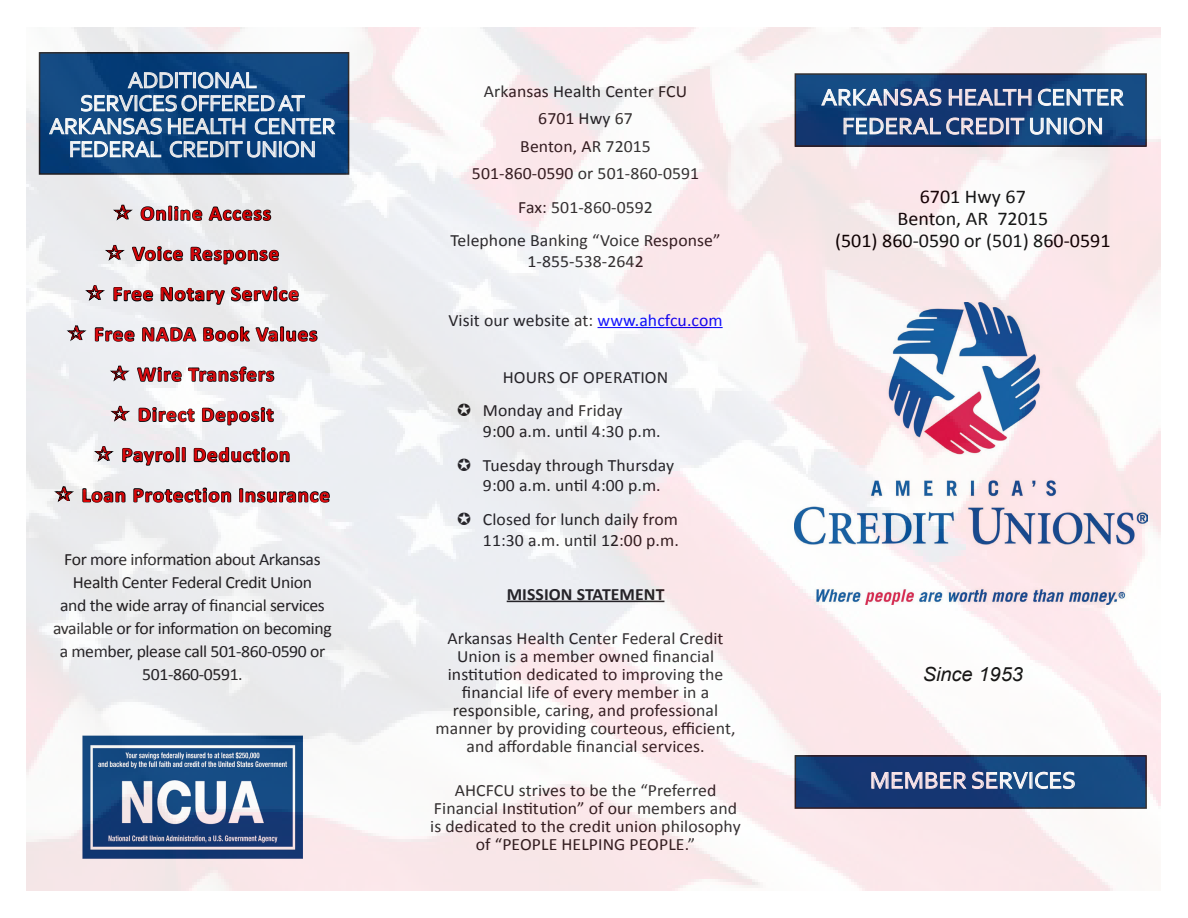
<style>
.page{position:relative;width:1188px;height:918px;background:#fff}
.page>*{position:absolute;margin:0;border:0;box-sizing:border-box;transform-origin:0 0}
.t1{font:24px/28.8px "Corbel";color:#fff;text-align:center}
.t2{font:23.25px/23px "Corbel";letter-spacing:-.02em;color:#fff;text-align:center}
.t3{font:700 20.1px/40.2px "Calibri";letter-spacing:.05em;color:#eb0000;text-align:center}
.t4{font:19.5px/22px "Calibri";color:#000;text-align:center}
.t5{font:italic 19.5px "Arial";color:#000}
.t6{font:17.25px/18px "Calibri";letter-spacing:.005em;color:#231f20;text-align:center}
.t7{font:17.25px/23px "Calibri";letter-spacing:-.02em;color:#231f20;text-align:center}
.t8{font:700 17.25px "Calibri";letter-spacing:.005em;color:#231f20}
.s1{color:#00f}
</style>
<div class="page">
<img style="left:27px;top:27px;width:1134px;height:864px">
<svg style="left:111px;top:199px;width:161px;height:24px;background:#b2b3b5"></svg>
<svg style="left:103px;top:238px;width:177px;height:29px;background:#b9babc"></svg>
<svg style="left:83px;top:282px;width:217px;height:31px;background:#bfc0c2"></svg>
<svg style="left:64px;top:319px;width:255px;height:29px"></svg>
<svg style="left:108px;top:360px;width:168px;height:31px"></svg>
<svg style="left:108px;top:403px;width:167px;height:24px"></svg>
<svg style="left:92px;top:444px;width:199px;height:29px;background:#bbbdc0"></svg>
<svg style="left:52px;top:484px;width:74px;height:20px"></svg>
<svg style="left:458px;top:404px;width:31px;height:13px"></svg>
<svg style="left:458px;top:458px;width:31px;height:14px"></svg>
<svg style="left:458px;top:512px;width:31px;height:14px"></svg>
<p class="t2" style="left:49px;top:68px;width:288px">ADDITIONAL<br>SERVICES OFFERED AT<br>ARKANSAS HEALTH CENTER<br>FEDERAL CREDIT UNION</p>
<p class="t3" style="left:82px;top:192px;width:250px">Online Access<br>Voice Response<br>Free Notary Service<br>Free NADA Book Values<br>Wire Transfers<br>Direct Deposit<br>Payroll Deduction<br>Loan Protection Insurance</p>
<p class="t7" style="left:53px;top:547px;width:280px">For more information about Arkansas Health Center Federal Credit Union<br>and the wide array of financial services available or for information on becoming a member, please call 501-860-0590 or 501-860-0591.</p>
<p class="t6" style="left:472px;top:77px;width:229px;line-height:27.3px">Arkansas Health Center FCU<br>6701 Hwy 67<br>Benton, AR 72015<br>501-860-0590 or 501-860-0591</p>
<p class="t6" style="left:450px;top:189px;width:272px;line-height:33.6px">Fax: 501-860-0592<br>Telephone Banking “Voice Response”</p>
<p class="t6" style="left:527px;top:251px;width:118px">1-855-538-2642</p>
<p class="t6" style="left:449px;top:310px;width:276px">Visit our website at: <span class="s1">www.ahcfcu.com</span></p>
<p class="t6" style="left:483px;top:359px;width:187px;line-height:33.6px;text-align:left;text-indent:20px">HOURS OF OPERATION<br>Monday and Friday</p>
<p class="t6" style="left:483px;top:414px;width:193px;line-height:33.6px;text-align:left">9:00 a.m. until 4:30 p.m.<br>Tuesday through Thursday</p>
<p class="t6" style="left:483px;top:468px;width:197px;line-height:33.6px;text-align:left">9:00 a.m. until 4:00 p.m.<br>Closed for lunch daily from</p>
<p class="t6" style="left:483px;top:530px;width:197px">11:30 a.m. until 12:00 p.m.</p>
<p class="t8" style="left:507px;top:583px;width:159px">MISSION STATEMENT</p>
<p class="t6" style="left:436px;top:628px;width:302px">Arkansas Health Center Federal Credit Union is a member owned financial institution dedicated to improving the financial life of every member in a responsible, caring, and professional manner by providing courteous, efficient, and affordable financial services.</p>
<p class="t6" style="left:430px;top:780px;width:312px">AHCFCU strives to be the “Preferred Financial Institution” of our members and is dedicated to the credit union philosophy of “PEOPLE HELPING PEOPLE.”</p>
<p class="t1" style="left:821px;top:82px;width:304px">ARKANSAS HEALTH CENTER<br>FEDERAL CREDIT UNION</p>
<p class="t4" style="left:835px;top:185px;width:277px">6701 Hwy 67<br>Benton, AR 72015<br>(501) 860-0590 or (501) 860-0591</p>
<p class="t5" style="left:923px;top:662px;width:102px">Since 1953</p>
<p class="t1" style="left:870px;top:765px;width:207px">MEMBER SERVICES</p>
</div>
